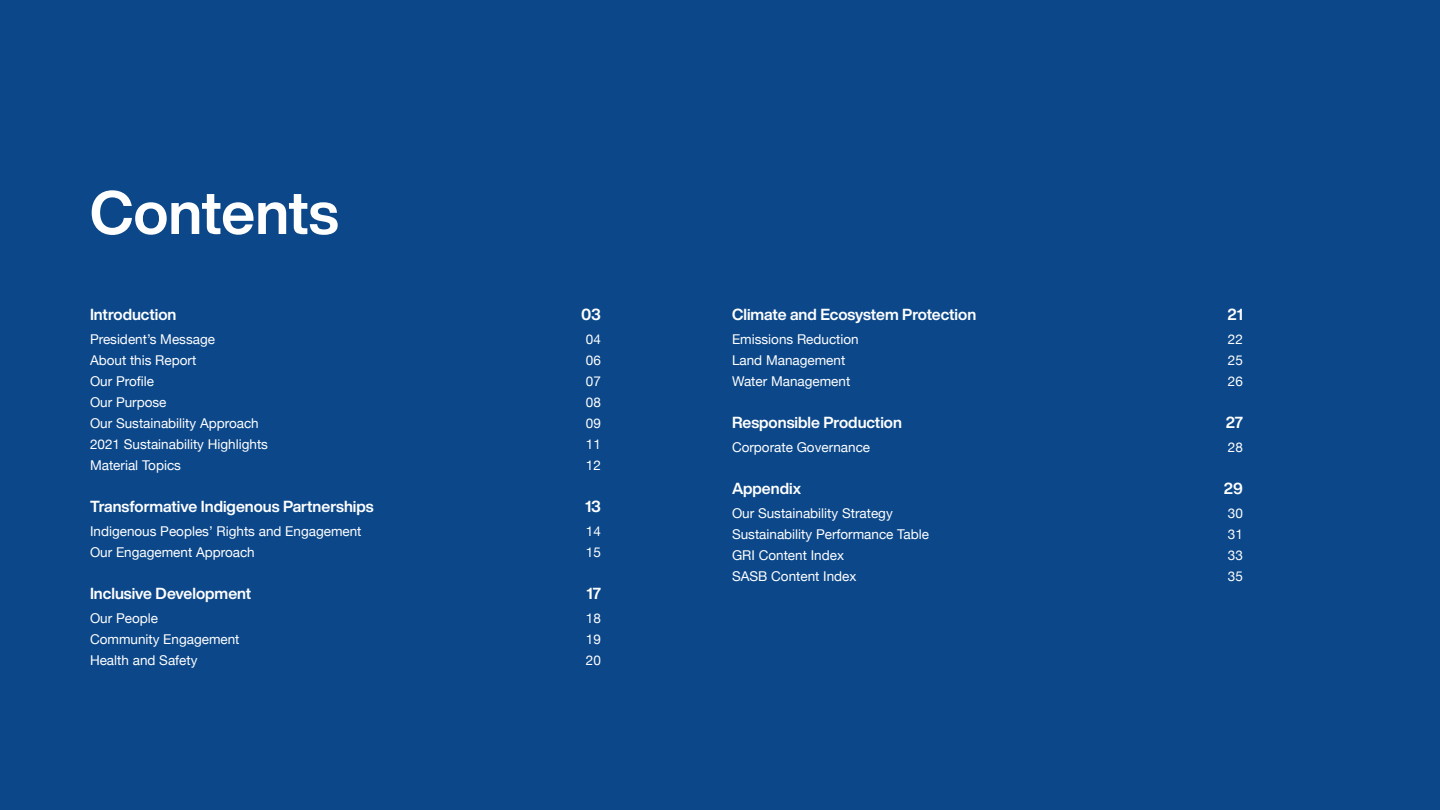
<style>
.page{position:relative;width:1440px;height:810px;background:#0b4789}
.page>*{position:absolute;margin:0;border:0;box-sizing:border-box;transform-origin:0 0}
.t1{font:700 60px "Helvetica Now Display";color:#fff}
.t2{font:700 15.75px "Helvetica Now Display";color:#fff}
.t3{font:13.5px/21px "Helvetica Neue";color:#fff}
</style>
<div class="page">
<h1 class="t1" style="left:90px;top:171px;width:250px">Contents</h1>
<p class="t2" style="left:90px;top:303px;width:88px">Introduction</p>
<p class="t3" style="left:90px;top:329px;width:180px">President’s Message<br>About this Report<br>Our Profile<br>Our Purpose<br>Our Sustainability Approach<br>2021 Sustainability Highlights<br>Material Topics</p>
<p class="t2" style="left:90px;top:495px;width:285px">Transformative Indigenous Partnerships</p>
<p class="t3" style="left:90px;top:521px;width:273px">Indigenous Peoples’ Rights and Engagement<br>Our Engagement Approach</p>
<p class="t2" style="left:90px;top:582px;width:163px">Inclusive Development</p>
<p class="t3" style="left:90px;top:608px;width:151px">Our People<br>Community Engagement<br>Health and Safety</p>
<p class="t2" style="left:581px;top:303px;width:21px">03</p>
<p class="t3" style="left:586px;top:329px;width:17px;text-align:justify">04<br>06<br>07<br>08<br>09<br>11<br>12</p>
<p class="t2" style="left:585px;top:495px;width:17px">13</p>
<p class="t3" style="left:586px;top:521px;width:17px">14<br>15</p>
<p class="t2" style="left:587px;top:582px;width:16px">17</p>
<p class="t3" style="left:586px;top:608px;width:17px;text-align:justify">18<br>19<br>20</p>
<p class="t2" style="left:732px;top:303px;width:246px">Climate and Ecosystem Protection</p>
<p class="t3" style="left:732px;top:329px;width:128px">Emissions Reduction<br>Land Management<br>Water Management</p>
<p class="t2" style="left:732px;top:411px;width:172px">Responsible Production</p>
<p class="t3" style="left:732px;top:437px;width:140px">Corporate Governance</p>
<p class="t2" style="left:732px;top:477px;width:71px">Appendix</p>
<p class="t3" style="left:732px;top:503px;width:199px">Our Sustainability Strategy<br>Sustainability Performance Table<br>GRI Content Index<br>SASB Content Index</p>
<p class="t2" style="left:1228px;top:303px;width:17px">21</p>
<p class="t3" style="left:1228px;top:329px;width:17px;text-align:justify">22<br>25<br>26</p>
<p class="t2" style="left:1226px;top:411px;width:19px">27</p>
<p class="t3" style="left:1228px;top:437px;width:17px">28</p>
<p class="t2" style="left:1224px;top:477px;width:21px">29</p>
<p class="t3" style="left:1228px;top:503px;width:17px;text-align:justify">30<br>31<br>33<br>35</p>
</div>
